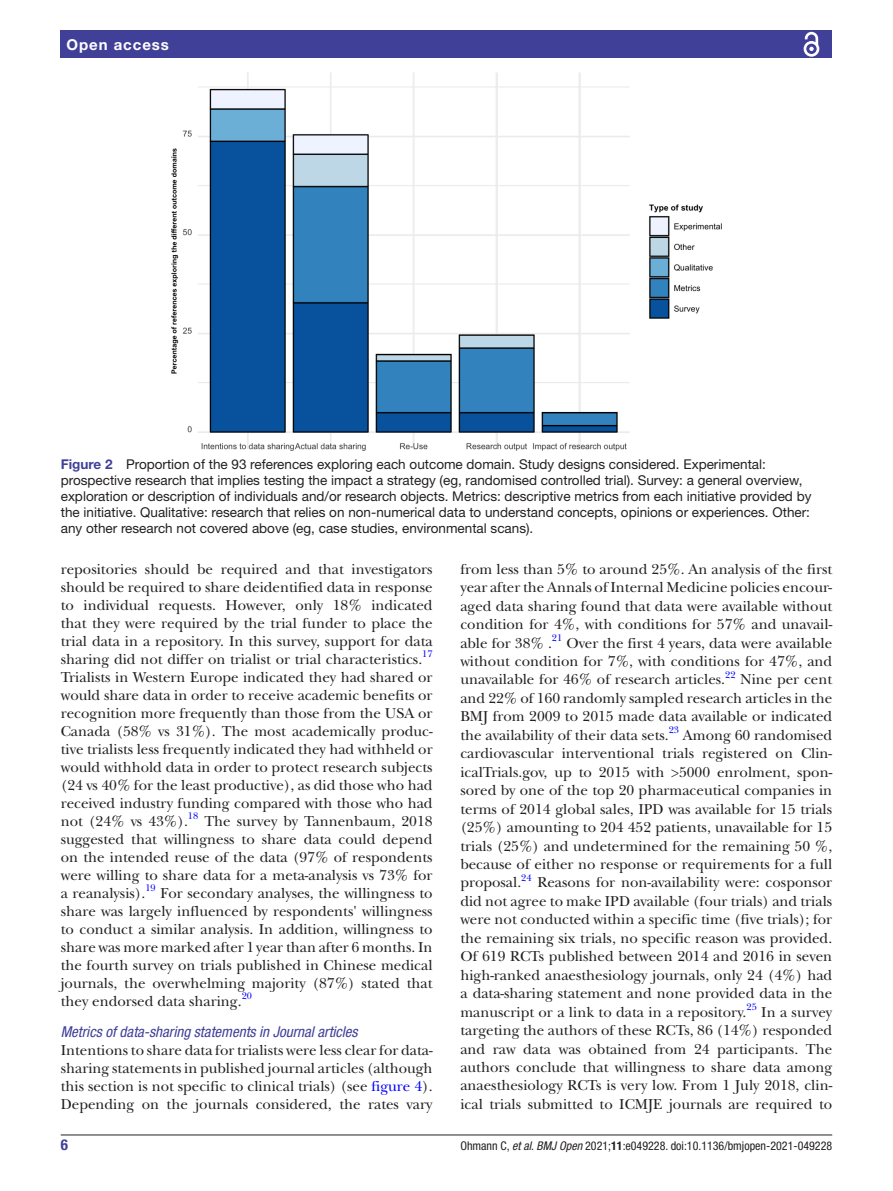
<style>
.page{position:relative;width:893px;height:1191px;background:#fff}
.page>*{position:absolute;margin:0;border:0;box-sizing:border-box;transform-origin:0 0}
.t1{font:15px/18.5px "New Baskerville";color:#231f20;text-align:justify}
.t2{font:italic condensed 15px "Helvetica Neue LT Std";color:#414099}
.t3{font:700 15px "Helvetica Neue LT Std";letter-spacing:.065em;color:#fff}
.t4{font:700 condensed 15px "Helvetica Neue LT Std";color:#414099}
.t5{font:13.5px/16.2px "Helvetica Neue LT Std";color:#231f20}
.t6{font:condensed 12px "Helvetica Neue LT Std";color:#231f20}
.t7{font:9.9px "New Baskerville";color:#00f}
.s1{font-weight:700;color:#414099}
.s2{color:#00f}
.s3{font-style:italic}
.s4{font-weight:700}
</style>
<div class="page">
<hr style="left:61px;top:1134px;width:771px;height:1px;background:#231f20">
<div style="left:61px;top:31px;width:771px;height:27px;background:#414099"></div>
<svg style="left:803px;top:31px;width:17px;height:26px"></svg>
<img style="left:172px;top:73px;width:549px;height:378px">
<p class="t3" style="left:66px;top:35px;width:104px">Open access</p>
<p class="t5" style="left:61px;top:455px;width:752px"><span class="s1">Figure 2</span> Proportion of the 93 references exploring each outcome domain. Study designs considered. Experimental: prospective research that implies testing the impact a strategy (eg, randomised controlled trial). Survey: a general overview, exploration or description of individuals and/or research objects. Metrics: descriptive metrics from each initiative provided by the initiative. Qualitative: research that relies on non-numerical data to understand concepts, opinions or experiences. Other: any other research not covered above (eg, case studies, environmental scans).</p>
<p class="t1" style="left:61px;top:560px;width:373px;line-height:18px">repositories should be required and that investigators should be required to share deidentified data in response to individual requests. However, only 18% indicated that they were required by the trial funder to place the trial data in a repository. In this survey, support for data sharing did not differ on trialist or trial characteristics.</p>
<p class="t7" style="left:422px;top:648px;width:12px">17</p>
<p class="t1" style="left:61px;top:668px;width:373px;line-height:18px">Trialists in Western Europe indicated they had shared or would share data in order to receive academic benefits or recognition more frequently than those from the USA or Canada (58% vs 31%). The most academically produc&shy;tive trialists less frequently indicated they had withheld or would withhold data in order to protect research subjects (24 vs 40% for the least productive), as did those who had received industry funding compared with those who had not (24% vs 43%).</p>
<p class="t7" style="left:188px;top:810px;width:12px">18</p>
<p class="t1" style="left:61px;top:812px;width:373px;line-height:18px;text-indent:144px">The survey by Tannenbaum, 2018 suggested that willingness to share data could depend on the intended reuse of the data (97% of respondents were willing to share data for a meta-analysis vs 73% for a reanalysis).</p>
<p class="t7" style="left:145px;top:882px;width:12px">19</p>
<p class="t1" style="left:61px;top:884px;width:373px;line-height:18px;text-indent:100px">For secondary analyses, the willingness to share was largely influenced by respondents' willingness to conduct a similar analysis. In addition, willingness to share was more marked after 1year than after 6 months. In the fourth survey on trials published in Chinese medical journals, the overwhelming majority (87%) stated that they endorsed data sharing.</p>
<p class="t7" style="left:242px;top:990px;width:12px">20</p>
<p class="t2" style="left:61px;top:1023px;width:298px">Metrics of data-sharing statements in Journal articles</p>
<p class="t1" style="left:61px;top:1041px;width:373px;line-height:18px">Intentions to share data for trialists were less clear for data&shy;sharing statements in published journal articles (although this section is not specific to clinical trials) (see <span class="s2">figure 4</span>).<br>Depending on the journals considered, the rates vary</p>
<p class="t1" style="left:460px;top:559px;width:373px">from less than 5% to around 25%. An analysis of the first year after the Annals of Internal Medicine policies encour&shy;aged data sharing found that data were available without condition for 4%, with conditions for 57% and unavail&shy;able for 38% .<sup>21</sup> Over the first 4 years, data were available without condition for 7%, with conditions for 47%, and unavailable for 46% of research articles.</p>
<p class="t7" style="left:725px;top:668px;width:12px">22</p>
<p class="t1" style="left:460px;top:670px;width:373px;text-indent:280px">Nine per cent and 22% of 160 randomly sampled research articles in the BMJ from 2009 to 2015 made data available or indicated the availability of their data sets.<sup>23</sup> Among 60 randomised cardiovascular interventional trials registered on Clin&shy;icalTrials.gov, up to 2015 with &gt;5000 enrolment, spon&shy;sored by one of the top 20 pharmaceutical companies in terms of 2014 global sales, IPD was available for 15 trials (25%) amounting to 204 452 patients, unavailable for 15 trials (25%) and undetermined for the remaining 50 %, because of either no response or requirements for a full proposal.</p>
<p class="t7" style="left:521px;top:871px;width:12px">24</p>
<p class="t1" style="left:460px;top:873px;width:373px;text-indent:77px">Reasons for non-availability were: cosponsor did not agree to make IPD available (four trials) and trials were not conducted within a specific time (five trials); for the remaining six trials, no specific reason was provided.<br>Of 619 RCTs published between 2014 and 2016 in seven high-ranked anaesthesiology journals, only 24 (4%) had a data-sharing statement and none provided data in the manuscript or a link to data in a repository.</p>
<p class="t7" style="left:746px;top:1001px;width:12px">25</p>
<p class="t1" style="left:460px;top:1002px;width:373px;text-indent:301px">In a survey targeting the authors of these RCTs, 86 (14%) responded and raw data was obtained from 24 participants. The authors conclude that willingness to share data among anaesthesiology RCTs is very low. From 1 July 2018, clin&shy;ical trials submitted to ICMJE journals are required to</p>
<p class="t4" style="left:61px;top:1135px;width:9px">6</p>
<p class="t6" style="left:460px;top:1138px;width:373px">Ohmann C, <span class="s3">et al</span>. <span class="s3">BMJ Open</span> 2021;<span class="s4">11</span>:e049228. doi:10.1136/bmjopen-2021-049228</p>
</div>
